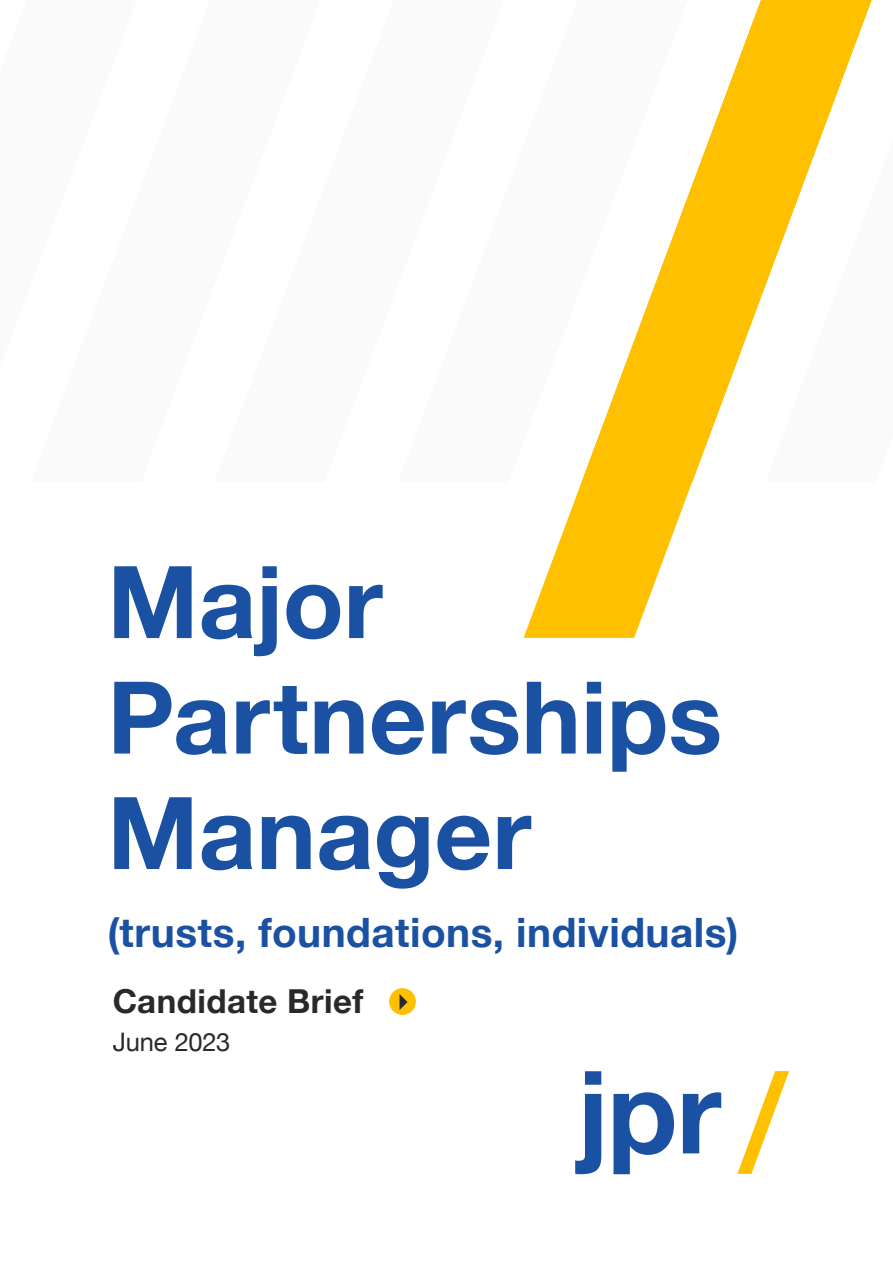
<style>
.page{position:relative;width:893px;height:1263px;background:#fff}
.page>*{position:absolute;margin:0;border:0;box-sizing:border-box;transform-origin:0 0}
.t1{font:700 115.05px "Helvetica Neue";color:#1b51a3}
.t2{font:700 100.5px/115.5px "Helvetica Neue";color:#1b51a3}
.t3{font:700 40.5px "Helvetica Neue";letter-spacing:.01em;color:#1b51a3}
.t4{font:700 33px "Helvetica Neue";letter-spacing:.015em;color:#292929}
.t5{font:25.5px "Helvetica Neue";letter-spacing:-.005em;color:#292929}
</style>
<div class="page">
<svg style="left:524px;top:0;width:347px;height:638px"></svg>
<div style="left:389px;top:988px;width:27px;height:27px;background:#ffc000;border-radius:50%"></div>
<svg style="left:399px;top:994px;width:9px;height:16px"></svg>
<svg style="left:737px;top:1071px;width:52px;height:103px"></svg>
<h2 class="t2" style="left:107px;top:547px;width:616px">Major<br>Partnerships<br>Manager</h2>
<p class="t3" style="left:107px;top:901px;width:632px">(trusts, foundations, individuals)</p>
<p class="t4" style="left:113px;top:976px;width:252px">Candidate Brief</p>
<p class="t5" style="left:113px;top:1023px;width:119px">June 2023</p>
<h1 class="t1" style="left:577px;top:1022px;width:146px">jpr</h1>
</div>
